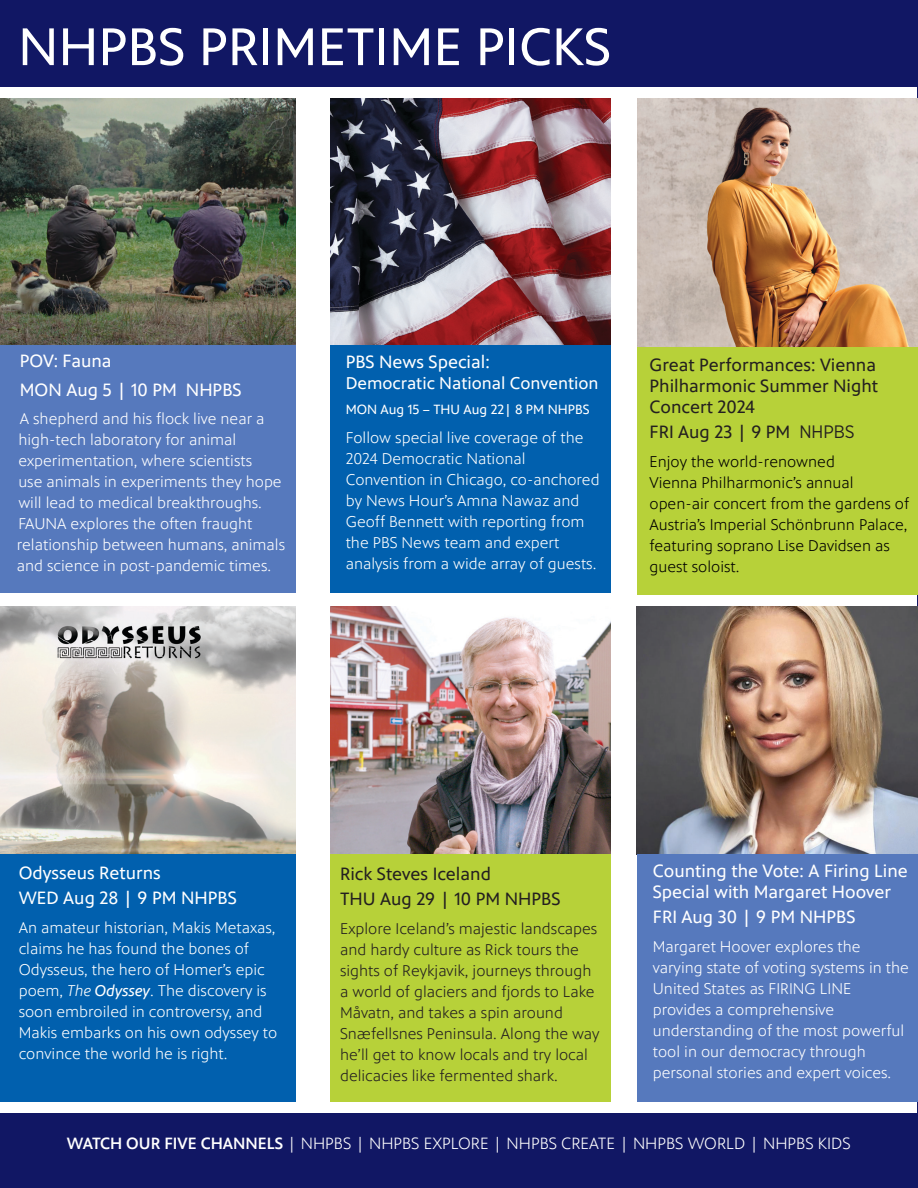
<style>
.page{position:relative;width:918px;height:1188px;background:#fff}
.page>*{position:absolute;margin:0;border:0;box-sizing:border-box;transform-origin:0 0}
.t1{font:54px "PBS Sans";color:#fff}
.t2{font:18px/28.5px "PBS Sans";color:#fff}
.t3{font:18px/21px "PBS Sans";color:#231f20}
.t4{font:17.25px "PBS Sans";color:#fff}
.t5{font:300 16.5px "PBS Sans";color:#fff}
.t6{font:300 15.75px/21px "PBS Sans";color:#fff}
.t7{font:300 15.75px/21px "PBS Sans";color:#231f20}
.t8{font:300 15.75px/21px "PBS Sans";color:#000}
.t9{font:13.5px "PBS Sans";color:#fff}
.s1{font-family:"Gotham Narrow"}
.s2{font-style:italic}
.s3{font-weight:400;font-style:italic}
.s4{font-weight:500}
</style>
<div class="page">
<hr style="left:917px;top:85px;width:1px;height:1063px;background:#111764">
<div style="left:0;top:0;width:918px;height:86px;background:#111764"></div>
<div style="left:0;top:1114px;width:918px;height:74px;background:#111764"></div>
<img style="left:638px;top:98px;width:280px;height:250px">
<img style="left:0;top:98px;width:295px;height:248px">
<div style="left:0;top:346px;width:296px;height:247px;background:#5679bd"></div>
<div style="left:637px;top:347px;width:280px;height:247px;background:#b7d139"></div>
<img style="left:0;top:607px;width:296px;height:247px">
<img style="left:636px;top:606px;width:282px;height:248px">
<div style="left:0;top:854px;width:296px;height:247px;background:#0160ae"></div>
<div style="left:638px;top:854px;width:280px;height:247px;background:#5679bd"></div>
<img style="left:330px;top:98px;width:280px;height:248px">
<div style="left:330px;top:346px;width:280px;height:247px;background:#0160ae"></div>
<img style="left:330px;top:607px;width:280px;height:247px">
<div style="left:330px;top:854px;width:280px;height:247px;background:#b7d139"></div>
<p class="t1" style="left:18px;top:17px;width:594px">NHPBS PRIMETIME PICKS</p>
<p class="t2" style="left:20px;top:347px;width:223px">POV: Fauna<br>MON Aug 5 | 10 PM NHPBS</p>
<p class="t6" style="left:17px;top:409px;width:270px">A shepherd and his flock live near a high-tech laboratory for animal experimentation, where scientists<br>use animals in experiments they hope will lead to medical breakthroughs.<br>FAUNA explores the often fraught relationship between humans, animals and science in post-pandemic times.</p>
<p class="t2" style="left:346px;top:348px;width:146px">PBS News Special:</p>
<p class="t4" style="left:346px;top:373px;width:254px">Democratic National Convention</p>
<p class="t9" style="left:346px;top:402px;width:245px">MON Aug 15 – THU Aug 22| 8 PM NHPBS</p>
<p class="t6" style="left:346px;top:427px;width:255px">Follow special live coverage of the<br>2024 Democratic National<br>Convention in Chicago, co-anchored by News Hour’s Amna Nawaz and<br>Geoff Bennett with reporting from the PBS News team and expert analysis from a wide array of guests.</p>
<p class="t3" style="left:650px;top:354px;width:228px">Great Performances: Vienna</p>
<p class="t3" style="left:650px;top:375px;width:230px">Philharmonic Summer Night<br>Concert 2024</p>
<p class="t3" style="left:650px;top:422px;width:207px">FRI Aug 23 | 9 PM <span class="s1">NHPBS</span></p>
<p class="t8" style="left:650px;top:451px;width:205px">Enjoy the world-renowned<br>Vienna Philharmonic’s annual</p>
<p class="t8" style="left:650px;top:493px;width:261px">open-air concert from the gardens of<br>Austria’s Imperial Schönbrunn Palace, featuring soprano Lise Davidsen as guest soloist.</p>
<p class="t2" style="left:19px;top:860px;width:220px;line-height:25.5px">Odysseus Returns<br>WED Aug 28 | 9 PM NHPBS</p>
<p class="t6" style="left:19px;top:917px;width:260px">An amateur historian, Makis Metaxas, claims he has found the bones of Odysseus, the hero of Homer’s epic poem, <span class="s2">The</span> <span class="s3">Odyssey</span>. The discovery is soon embroiled in controversy, and Makis embarks on his own odyssey to convince the world he is right.</p>
<p class="t3" style="left:340px;top:863px;width:152px">Rick Steves Iceland</p>
<p class="t3" style="left:340px;top:889px;width:222px">THU Aug 29 | 10 PM NHPBS</p>
<p class="t7" style="left:340px;top:918px;width:261px">Explore Iceland’s majestic landscapes and hardy culture as Rick tours the sights of Reykjavik, journeys through a world of glaciers and fjords to Lake Måvatn, and takes a spin around Snæfellsnes Peninsula. Along the way he’ll get to know locals and try local delicacies like fermented shark.</p>
<p class="t2" style="left:653px;top:860px;width:256px;line-height:21px">Counting the Vote: A Firing Line<br>Special with Margaret Hoover</p>
<p class="t2" style="left:653px;top:903px;width:204px">FRI Aug 30 | 9 PM NHPBS</p>
<p class="t6" style="left:653px;top:936px;width:209px">Margaret Hoover explores the</p>
<p class="t6" style="left:653px;top:957px;width:258px">varying state of voting systems in the<br>United States as FIRING LINE</p>
<p class="t6" style="left:653px;top:999px;width:183px">provides a comprehensive</p>
<p class="t6" style="left:653px;top:1020px;width:253px">understanding of the most powerful tool in our democracy through</p>
<p class="t6" style="left:653px;top:1062px;width:240px">personal stories and expert voices.</p>
<p class="t5" style="left:67px;top:1134px;width:785px"><span class="s4">WATCH OUR FIVE CHANNELS</span> | NHPBS | NHPBS EXPLORE | NHPBS CREATE | NHPBS WORLD | NHPBS KIDS</p>
</div>
